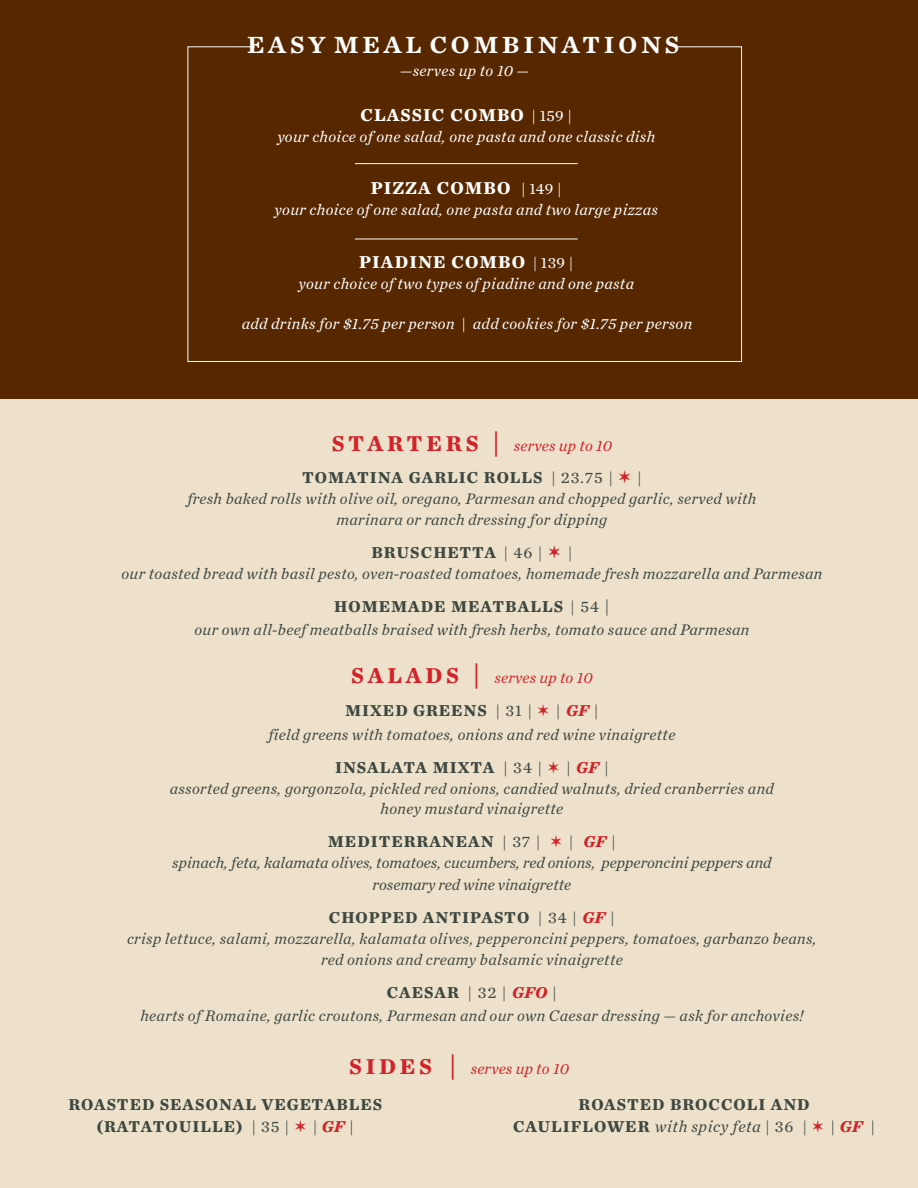
<style>
.page{position:relative;width:918px;height:1188px;background:#fff}
.page>*{position:absolute;margin:0;border:0;box-sizing:border-box;transform-origin:0 0}
.t1{font:31.5px "Chronicle Text G1 Semi SC";letter-spacing:.1em;color:#fff}
.t2{font:700 18px "Chronicle Text G1";letter-spacing:.06em;color:#fff}
.t3{font:700 16.5px/21.9px "Chronicle Text G1";letter-spacing:.06em;color:#3e4740;text-align:center}
.t4{font:italic 15.9px/21px "Chronicle Text G1";letter-spacing:.02em;color:#3e4740;text-align:center}
.t5{font:italic 15.9px "Chronicle Text G1";letter-spacing:.02em;color:#fff}
.t6{font:italic 15.9px/21.9px "Chronicle Text G1";color:#3e4740;text-align:center}
.t7{font:italic 15.9px "Chronicle Text G1";letter-spacing:.01em;color:#d2232a}
.s1{font-weight:400;font-size:15.9px}
.s2{font-weight:700;font-style:normal;font-size:22.5px}
.s3{font-family:"Chronicle Text G1 Semi";font-style:normal;font-size:27.9px}
.s4{font-weight:400}
.s5{color:#d2232a}
.s6{font-weight:400;font-size:18px}
.s7{font-style:italic;color:#d2232a}
.s8{font-weight:400;font-style:italic}
</style>
<div class="page">
<div style="left:0;top:362px;width:918px;height:826px;background:#ede1cb"></div>
<div style="left:0;top:0;width:918px;height:399px;background:#572700"></div>
<hr style="left:355px;top:163px;width:223px;height:1px;background:#fff">
<hr style="left:355px;top:238px;width:223px;height:1px;background:#fff">
<h1 class="t1" style="left:247px;top:23px;width:434px">easy meal combinations</h1>
<p class="t5" style="left:400px;top:61px;width:131px">—serves up to 10 —</p>
<p class="t2" style="left:360px;top:104px;width:213px">CLASSIC COMBO <span class="s1">| 159 |</span></p>
<p class="t5" style="left:277px;top:127px;width:379px">your choice of one salad, one pasta and one classic dish</p>
<p class="t2" style="left:371px;top:177px;width:193px">PIZZA COMBO <span class="s1">| 149 |</span></p>
<p class="t5" style="left:275px;top:200px;width:385px">your choice of one salad, one pasta and two large pizzas</p>
<p class="t2" style="left:359px;top:250px;width:216px">PIADINE COMBO <span class="s1">| 139 |</span></p>
<p class="t5" style="left:298px;top:273px;width:337px">your choice of two types of piadine and one pasta</p>
<p class="t5" style="left:242px;top:314px;width:452px">add drinks for $1.75 per person | add cookies for $1.75 per person</p>
<p class="t7" style="left:332px;top:435px;width:282px"><span class="s2">STA RT E R S</span> <span class="s3">|</span> serves up to 10</p>
<p class="t3" style="left:302px;top:467px;width:341px">TOMATINA GARLIC ROLLS <span class="s4">| 23.75 |</span> <span class="s5">✶</span> <span class="s4">|</span></p>
<p class="t4" style="left:187px;top:488px;width:571px">fresh baked rolls with olive oil, oregano, Parmesan and chopped garlic, served with marinara or ranch dressing for dipping</p>
<p class="t3" style="left:371px;top:541px;width:203px">BRUSCHETTA <span class="s4">| 46 |</span> <span class="s5">✶</span> <span class="s4">|</span></p>
<p class="t4" style="left:121px;top:563px;width:703px">our toasted bread with basil pesto, oven-roasted tomatoes, homemade fresh mozzarella and Parmesan</p>
<p class="t3" style="left:334px;top:595px;width:277px">HOMEMADE MEATBALLS <span class="s4">| 54</span> <span class="s6">|</span></p>
<p class="t4" style="left:194px;top:619px;width:557px">our own all-beef meatballs braised with fresh herbs, tomato sauce and Parmesan</p>
<p class="t7" style="left:351px;top:667px;width:243px"><span class="s2">S A L A D S</span> <span class="s3">|</span> serves up to 10</p>
<p class="t3" style="left:345px;top:699px;width:255px">MIXED GREENS <span class="s4">| 31 |</span> <span class="s5">✶</span> <span class="s4">|</span> <span class="s7">GF</span> <span class="s4">|</span></p>
<p class="t4" style="left:268px;top:723px;width:408px">field greens with tomatoes, onions and red wine vinaigrette</p>
<p class="t3" style="left:335px;top:756px;width:275px">INSALATA MIXTA <span class="s4">| 34 |</span> <span class="s5">✶</span> <span class="s4">|</span> <span class="s7">GF</span> <span class="s4">|</span></p>
<p class="t4" style="left:170px;top:777px;width:606px">assorted greens, gorgonzola, pickled red onions, candied walnuts, dried cranberries and honey mustard vinaigrette</p>
<p class="t3" style="left:328px;top:831px;width:290px">MEDITERRANEAN <span class="s4">| 37 |</span> <span class="s5">✶</span> <span class="s4">|</span> <span class="s7">GF</span> <span class="s4">|</span></p>
<p class="t6" style="left:172px;top:852px;width:601px">spinach, feta, kalamata olives, tomatoes, cucumbers, red onions, pepperoncini peppers and rosemary red wine vinaigrette</p>
<p class="t3" style="left:329px;top:906px;width:288px">CHOPPED ANTIPASTO <span class="s4">| 34 |</span> <span class="s7">GF</span> <span class="s4">|</span></p>
<p class="t4" style="left:127px;top:928px;width:691px">crisp lettuce, salami, mozzarella, kalamata olives, pepperoncini peppers, tomatoes, garbanzo beans, red onions and creamy balsamic vinaigrette</p>
<p class="t3" style="left:387px;top:981px;width:171px">CAESAR <span class="s4">| 32 |</span> <span class="s7">GFO</span> <span class="s4">|</span></p>
<p class="t4" style="left:140px;top:1005px;width:665px">hearts of Romaine, garlic croutons, Parmesan and our own Caesar dressing — ask for anchovies!</p>
<p class="t7" style="left:349px;top:1059px;width:221px"><span class="s2">S I D E S</span> <span class="s3">|</span> serves up to 10</p>
<p class="t3" style="left:68px;top:1093px;width:315px">ROASTED SEASONAL VEGETABLES (RATATOUILLE) <span class="s4">| 35 |</span> <span class="s5">✶</span> <span class="s4">|</span> <span class="s7">GF</span> <span class="s4">|</span></p>
<p class="t3" style="left:513px;top:1093px;width:363px">ROASTED BROCCOLI AND<br>CAULIFLOWER <span class="s8">with spicy feta</span> <span class="s4">| 36 |</span> <span class="s5">✶</span> <span class="s4">|</span> <span class="s7">GF</span> <span class="s4">|</span></p>
</div>
